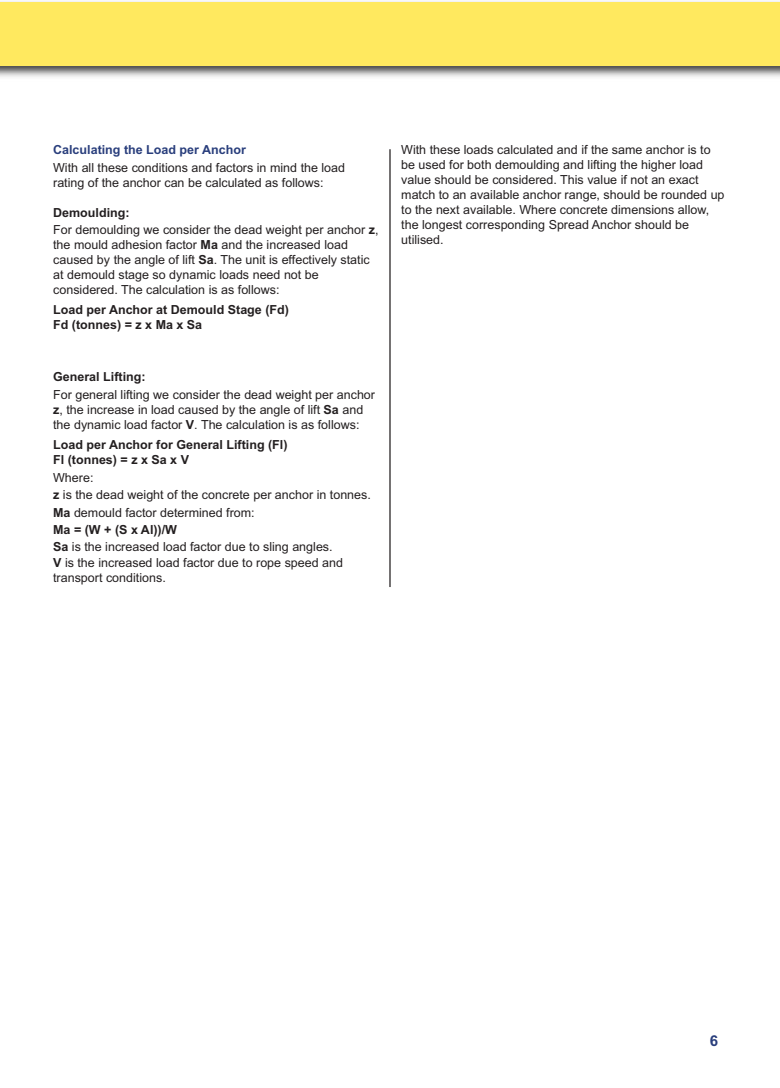
<style>
.page{position:relative;width:780px;height:1088px;background:#fff}
.page>*{position:absolute;margin:0;border:0;box-sizing:border-box;transform-origin:0 0}
.t1{font:700 15px "Arial";color:#293e7c}
.t2{font:12.5px/15px "Arial";color:#231f20}
.t3{font:700 12.5px/15px "Arial";color:#231f20}
.t4{font:700 12.5px "Arial";color:#293e7c}
.s1{font-weight:700}
</style>
<div class="page">
<img style="left:0;top:1px;width:780px;height:76px">
<div style="left:0;top:2px;width:780px;height:64px;background:#ffe95f"></div>
<hr style="left:389px;top:149px;width:1px;height:438px;background:#231f20">
<p class="t4" style="left:53px;top:143px;width:194px">Calculating the Load per Anchor</p>
<p class="t2" style="left:53px;top:160px;width:293px">With all these conditions and factors in mind the load rating of the anchor can be calculated as follows:</p>
<p class="t2" style="left:53px;top:204px;width:327px;line-height:17.5px"><span class="s1">Demoulding:<br></span>For demoulding we consider the dead weight per anchor <span class="s1">z</span>,</p>
<p class="t2" style="left:53px;top:238px;width:318px">the mould adhesion factor <span class="s1">Ma</span> and the increased load caused by the angle of lift <span class="s1">Sa</span>. The unit is effectively static at demould stage so dynamic loads need not be considered. The calculation is as follows:</p>
<p class="t3" style="left:53px;top:303px;width:237px">Load per Anchor at Demould Stage (Fd)<br>Fd (tonnes) = z x Ma x Sa</p>
<p class="t3" style="left:53px;top:369px;width:94px">General Lifting:</p>
<p class="t2" style="left:53px;top:388px;width:323px">For general lifting we consider the dead weight per anchor <span class="s1">z</span>, the increase in load caused by the angle of lift <span class="s1">Sa</span> and the dynamic load factor <span class="s1">V</span>. The calculation is as follows:</p>
<p class="t3" style="left:53px;top:438px;width:236px">Load per Anchor for General Lifting (Fl)<br>Fl (tonnes) = z x Sa x V</p>
<p class="t2" style="left:53px;top:469px;width:319px;line-height:17.5px">Where:<br><span class="s1">z</span> is the dead weight of the concrete per anchor in tonnes.<br><span class="s1">Ma</span> demould factor determined from:<br><span class="s1">Ma = (W + (S x Al))/W</span></p>
<p class="t2" style="left:53px;top:538px;width:291px;line-height:16.2px"><span class="s1">Sa</span> is the increased load factor due to sling angles.<br><span class="s1">V</span> is the increased load factor due to rope speed and</p>
<p class="t2" style="left:53px;top:570px;width:114px">transport conditions.</p>
<p class="t2" style="left:401px;top:143px;width:325px">With these loads calculated and if the same anchor is to be used for both demoulding and lifting the higher load value should be considered. This value if not an exact match to an available anchor range, should be rounded up to the next available. Where concrete dimensions allow, the longest corresponding Spread Anchor should be utilised.</p>
<p class="t1" style="left:709px;top:1032px;width:10px">6</p>
</div>
